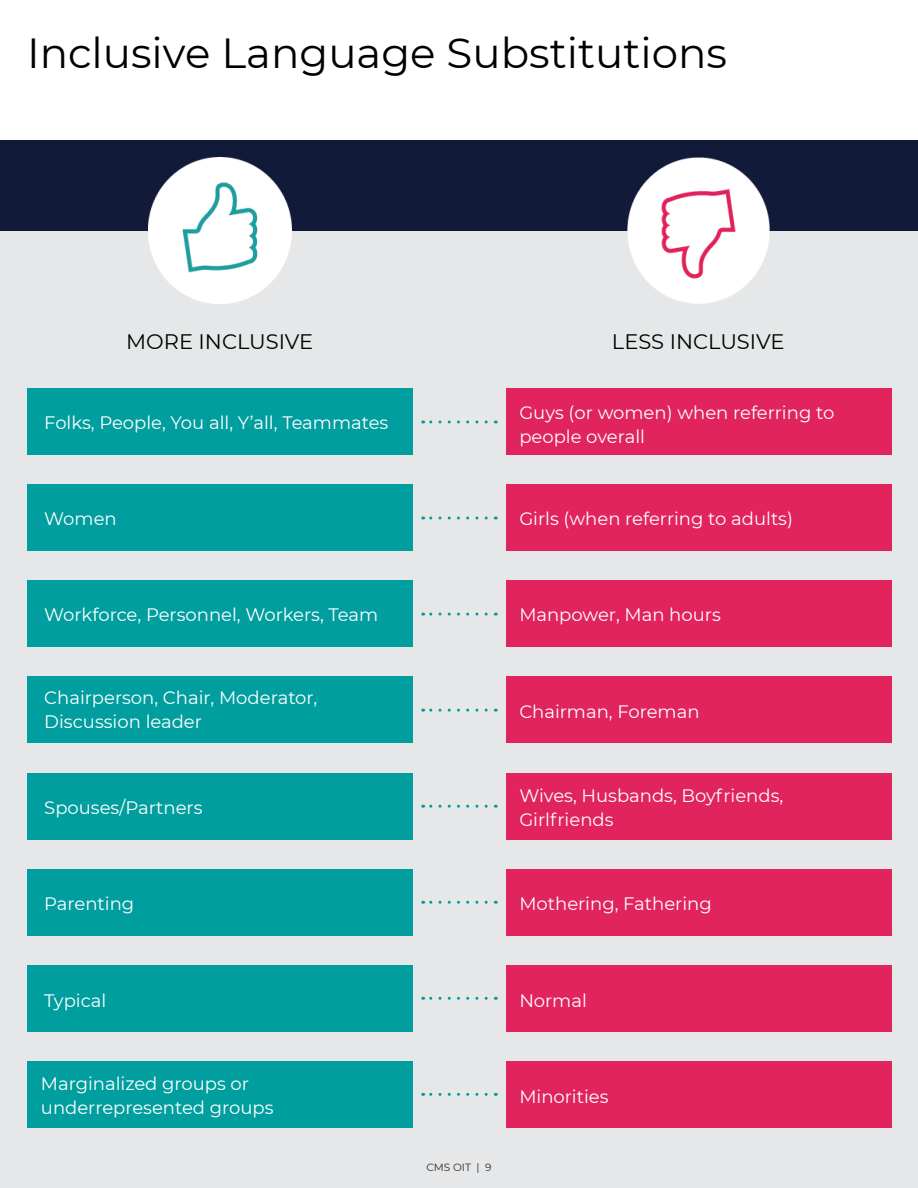
<style>
.page{position:relative;width:918px;height:1188px;background:#fff}
.page>*{position:absolute;margin:0;border:0;box-sizing:border-box;transform-origin:0 0}
.t1{font:42px "Montserrat";color:#000}
.t2{font:21px "Montserrat";color:#000101}
.t3{font:18px/24px "Montserrat";color:#fff}
.t4{font:10.5px "Montserrat";color:#2e2c2c}
</style>
<div class="page">
<div style="left:0;top:230px;width:918px;height:958px;background:#e6e7e8"></div>
<div style="left:0;top:140px;width:918px;height:90px;background:#121a39"></div>
<div style="left:506px;top:389px;width:385px;height:66px;background:#e1235e"></div>
<div style="left:506px;top:485px;width:385px;height:66px;background:#e1235e"></div>
<div style="left:506px;top:581px;width:385px;height:66px;background:#e1235e"></div>
<div style="left:506px;top:677px;width:385px;height:66px;background:#e1235e"></div>
<div style="left:506px;top:773px;width:385px;height:66px;background:#e1235e"></div>
<div style="left:506px;top:869px;width:385px;height:66px;background:#e1235e"></div>
<div style="left:506px;top:965px;width:385px;height:66px;background:#e1235e"></div>
<div style="left:506px;top:1061px;width:385px;height:67px;background:#e1235e"></div>
<div style="left:27px;top:389px;width:386px;height:66px;background:#009e9e"></div>
<div style="left:27px;top:485px;width:386px;height:66px;background:#009e9e"></div>
<div style="left:27px;top:581px;width:386px;height:66px;background:#009e9e"></div>
<div style="left:27px;top:677px;width:386px;height:66px;background:#009e9e"></div>
<div style="left:27px;top:773px;width:386px;height:66px;background:#009e9e"></div>
<div style="left:27px;top:869px;width:386px;height:66px;background:#009e9e"></div>
<div style="left:27px;top:965px;width:386px;height:66px;background:#009e9e"></div>
<div style="left:27px;top:1061px;width:386px;height:67px;background:#009e9e"></div>
<svg style="left:423px;top:517px;width:63px;height:3px"></svg>
<svg style="left:423px;top:901px;width:63px;height:3px"></svg>
<svg style="left:423px;top:709px;width:63px;height:3px"></svg>
<svg style="left:423px;top:420px;width:63px;height:3px"></svg>
<svg style="left:423px;top:805px;width:63px;height:3px"></svg>
<svg style="left:423px;top:613px;width:63px;height:3px"></svg>
<svg style="left:423px;top:1093px;width:63px;height:3px"></svg>
<svg style="left:423px;top:997px;width:63px;height:3px"></svg>
<img style="left:148px;top:158px;width:143px;height:145px">
<img style="left:627px;top:158px;width:143px;height:145px">
<h1 class="t1" style="left:27px;top:24px;width:702px">Inclusive Language Substitutions</h1>
<h2 class="t2" style="left:126px;top:327px;width:189px">MORE INCLUSIVE</h2>
<p class="t3" style="left:44px;top:410px;width:346px">Folks, People, You all, Y’all, Teammates</p>
<p class="t3" style="left:44px;top:506px;width:74px">Women</p>
<p class="t3" style="left:44px;top:602px;width:336px">Workforce, Personnel, Workers, Team</p>
<p class="t3" style="left:44px;top:685px;width:275px">Chairperson, Chair, Moderator,<br>Discussion leader</p>
<p class="t3" style="left:44px;top:795px;width:160px">Spouses/Partners</p>
<p class="t3" style="left:44px;top:891px;width:92px">Parenting</p>
<p class="t3" style="left:44px;top:988px;width:64px">Typical</p>
<p class="t3" style="left:41px;top:1071px;width:234px">Marginalized groups or underrepresented groups</p>
<h2 class="t2" style="left:612px;top:327px;width:174px">LESS INCLUSIVE</h2>
<p class="t3" style="left:519px;top:400px;width:317px">Guys (or women) when referring to people overall</p>
<p class="t3" style="left:519px;top:506px;width:275px">Girls (when referring to adults)</p>
<p class="t3" style="left:519px;top:602px;width:203px">Manpower, Man hours</p>
<p class="t3" style="left:519px;top:699px;width:182px">Chairman, Foreman</p>
<p class="t3" style="left:519px;top:783px;width:266px">Wives, Husbands, Boyfriends,<br>Girlfriends</p>
<p class="t3" style="left:519px;top:891px;width:194px">Mothering, Fathering</p>
<p class="t3" style="left:519px;top:988px;width:69px">Normal</p>
<p class="t4" style="left:426px;top:1160px;width:67px">CMS OIT | 9</p>
<p class="t3" style="left:519px;top:1084px;width:91px">Minorities</p>
</div>
